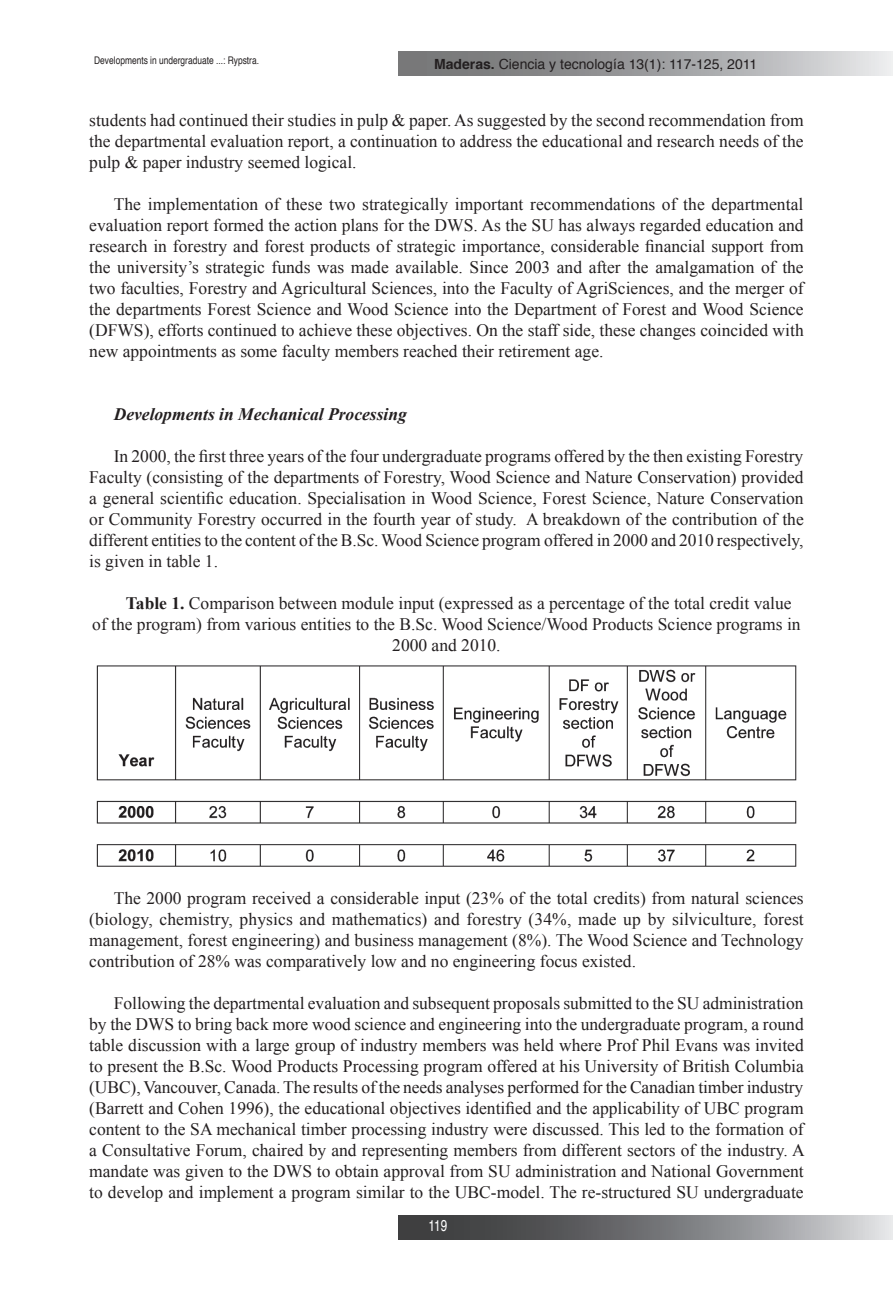
<style>
.page{position:relative;width:893px;height:1315px;background:#fff}
.page>*{position:absolute;margin:0;border:0;box-sizing:border-box;transform-origin:0 0}
.t1{font:17.5px/21px "Times New Roman";color:#231f20;text-align:justify}
.t2{font:italic 700 17.5px "Times New Roman";color:#231f20}
.t3{font:15.75px "Helvetica";color:#fff;scale:.75 1}
.t4{font:14px "Helvetica";color:#231f20}
.t5{font:10.5px "Helvetica";color:#231f20;scale:.8 1}
.s1{font-weight:700}
</style>
<div class="page">
<svg style="left:398px;top:51px;width:495px;height:24px;background:#a2a2a4"></svg>
<svg style="left:398px;top:1215px;width:495px;height:24px;background:#7a7b7d"></svg>
<img style="left:96px;top:665px;width:701px;height:202px">
<p class="t5" style="left:94px;top:52px;width:208px">Developments in undergraduate ...: Rypstra.</p>
<p class="t4" style="left:434px;top:53px;width:325px"><span class="s1">Maderas.</span> Ciencia y tecnología 13(1): 117-125, 2011</p>
<p class="t1" style="left:89px;top:110px;width:716px">students had continued their studies in pulp &amp; paper. As suggested by the second recommendation from the departmental evaluation report, a continuation to address the educational and research needs of the pulp &amp; paper industry seemed logical.</p>
<p class="t1" style="left:89px;top:194px;width:716px;text-indent:24px">The implementation of these two strategically important recommendations of the departmental evaluation report formed the action plans for the DWS. As the SU has always regarded education and research in forestry and forest products of strategic importance, considerable financial support from the university’s strategic funds was made available. Since 2003 and after the amalgamation of the two faculties, Forestry and Agricultural Sciences, into the Faculty of AgriSciences, and the merger of the departments Forest Science and Wood Science into the Department of Forest and Wood Science (DFWS), efforts continued to achieve these objectives. On the staff side, these changes coincided with new appointments as some faculty members reached their retirement age.</p>
<p class="t2" style="left:114px;top:402px;width:295px">Developments in Mechanical Processing</p>
<p class="t1" style="left:89px;top:446px;width:716px;text-indent:24px">In 2000, the first three years of the four undergraduate programs offered by the then existing Forestry Faculty (consisting of the departments of Forestry, Wood Science and Nature Conservation) provided a general scientific education. Specialisation in Wood Science, Forest Science, Nature Conservation or Community Forestry occurred in the fourth year of study. A breakdown of the contribution of the different entities to the content of the B.Sc. Wood Science program offered in 2000 and 2010 respectively, is given in table 1.</p>
<p class="t1" style="left:126px;top:593px;width:667px"><span class="s1">Table 1.</span> Comparison between module input (expressed as a percentage of the total credit value</p>
<p class="t1" style="left:92px;top:614px;width:710px">of the program) from various entities to the B.Sc. Wood Science/Wood Products Science programs in</p>
<p class="t1" style="left:392px;top:635px;width:110px">2000 and 2010.</p>
<p class="t1" style="left:89px;top:887px;width:716px;text-indent:24px">The 2000 program received a considerable input (23% of the total credits) from natural sciences (biology, chemistry, physics and mathematics) and forestry (34%, made up by silviculture, forest management, forest engineering) and business management (8%). The Wood Science and Technology contribution of 28% was comparatively low and no engineering focus existed.</p>
<p class="t1" style="left:89px;top:992px;width:717px;text-indent:24px">Following the departmental evaluation and subsequent proposals submitted to the SU administration by the DWS to bring back more wood science and engineering into the undergraduate program, a round table discussion with a large group of industry members was held where Prof Phil Evans was invited to present the B.Sc. Wood Products Processing program offered at his University of British Columbia (UBC), Vancouver, Canada. The results of the needs analyses performed for the Canadian timber industry (Barrett and Cohen 1996), the educational objectives identified and the applicability of UBC program content to the SA mechanical timber processing industry were discussed. This led to the formation of a Consultative Forum, chaired by and representing members from different sectors of the industry. A mandate was given to the DWS to obtain approval from SU administration and National Government to develop and implement a program similar to the UBC-model. The re-structured SU undergraduate</p>
<p class="t3" style="left:429px;top:1213px;width:27px">119</p>
</div>
